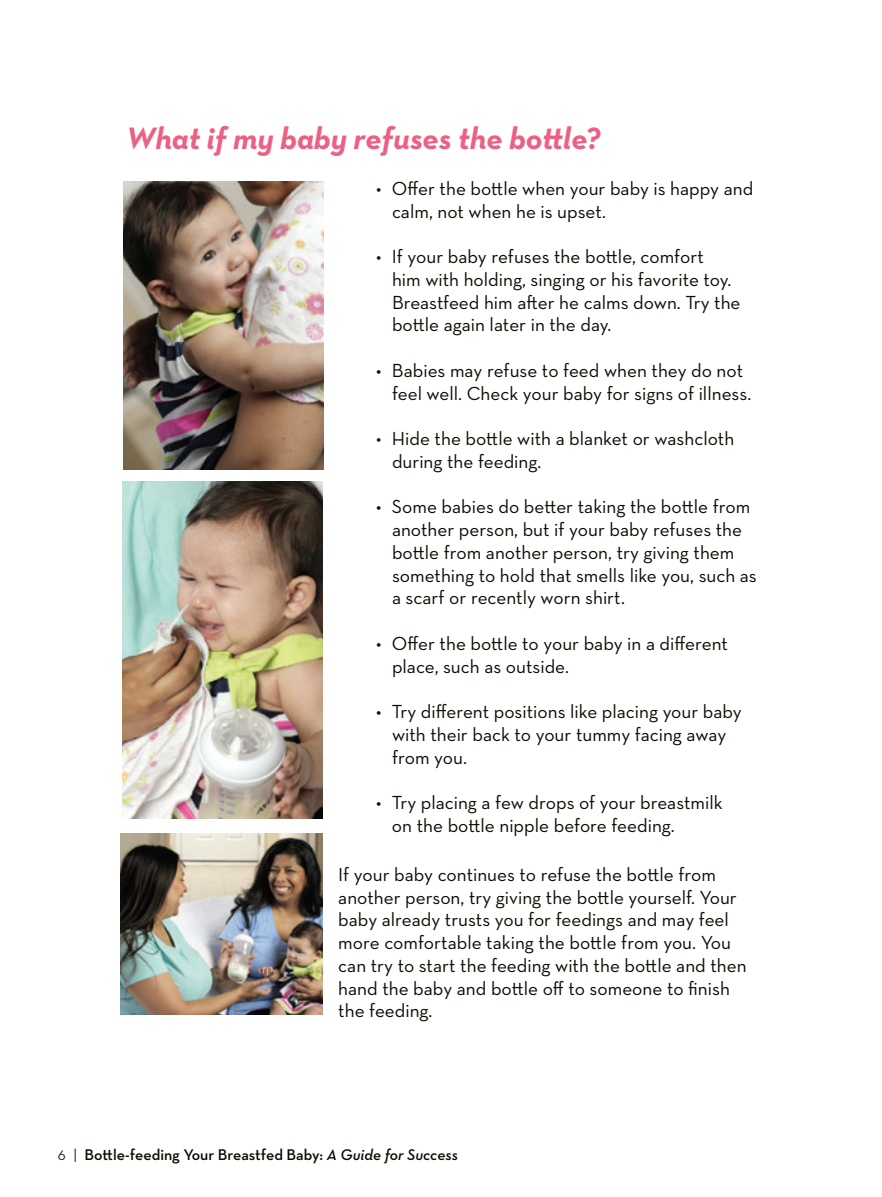
<style>
.page{position:relative;width:882px;height:1197px;background:#fff}
.page>*{position:absolute;margin:0;border:0;box-sizing:border-box;transform-origin:0 0}
.t1{font:italic 700 31.5px "Neutraface Text";color:#ec6183}
.t2{font:19.25px/22.8px "Neutraface Text";color:#0f0b00}
.t3{font:600 15.75px "Neutraface Text";color:#0f0b00}
.s1{font-weight:400;color:#2a292f}
.s2{font-family:"Neutraface Text Demi Italic Alt";font-weight:400}
</style>
<div class="page">
<img style="left:121px;top:834px;width:202px;height:180px">
<img style="left:122px;top:482px;width:201px;height:337px">
<img style="left:123px;top:182px;width:201px;height:288px">
<p class="t1" style="left:126px;top:118px;width:476px">What if my baby refuses the bottle?</p>
<p class="t2" style="left:392px;top:177px;width:363px;text-indent:-16px">• Offer the bottle when your baby is happy and calm, not when he is upset.</p>
<p class="t2" style="left:392px;top:245px;width:350px;text-indent:-16px">• If your baby refuses the bottle, comfort<br>him with holding, singing or his favorite toy.<br>Breastfeed him after he calms down. Try the bottle again later in the day.</p>
<p class="t2" style="left:392px;top:359px;width:361px;text-indent:-16px">• Babies may refuse to feed when they do not feel well. Check your baby for signs of illness.</p>
<p class="t2" style="left:392px;top:427px;width:344px;text-indent:-16px">• Hide the bottle with a blanket or washcloth during the feeding.</p>
<p class="t2" style="left:392px;top:495px;width:366px;text-indent:-16px">• Some babies do better taking the bottle from another person, but if your baby refuses the bottle from another person, try giving them something to hold that smells like you, such as a scarf or recently worn shirt.</p>
<p class="t2" style="left:392px;top:632px;width:338px;text-indent:-16px">• Offer the bottle to your baby in a different place, such as outside.</p>
<p class="t2" style="left:392px;top:700px;width:351px;text-indent:-16px">• Try different positions like placing your baby with their back to your tummy facing away from you.</p>
<p class="t2" style="left:392px;top:791px;width:332px;text-indent:-16px">• Try placing a few drops of your breastmilk on the bottle nipple before feeding.</p>
<p class="t2" style="left:338px;top:863px;width:410px">If your baby continues to refuse the bottle from another person, try giving the bottle yourself. Your baby already trusts you for feedings and may feel more comfortable taking the bottle from you. You can try to start the feeding with the bottle and then hand the baby and bottle off to someone to finish the feeding.</p>
<h1 class="t3" style="left:58px;top:1145px;width:402px"><span class="s1">6 |</span> Bottle-feeding Your Breastfed Baby: <span class="s2">A Guide for Success</span></h1>
</div>
